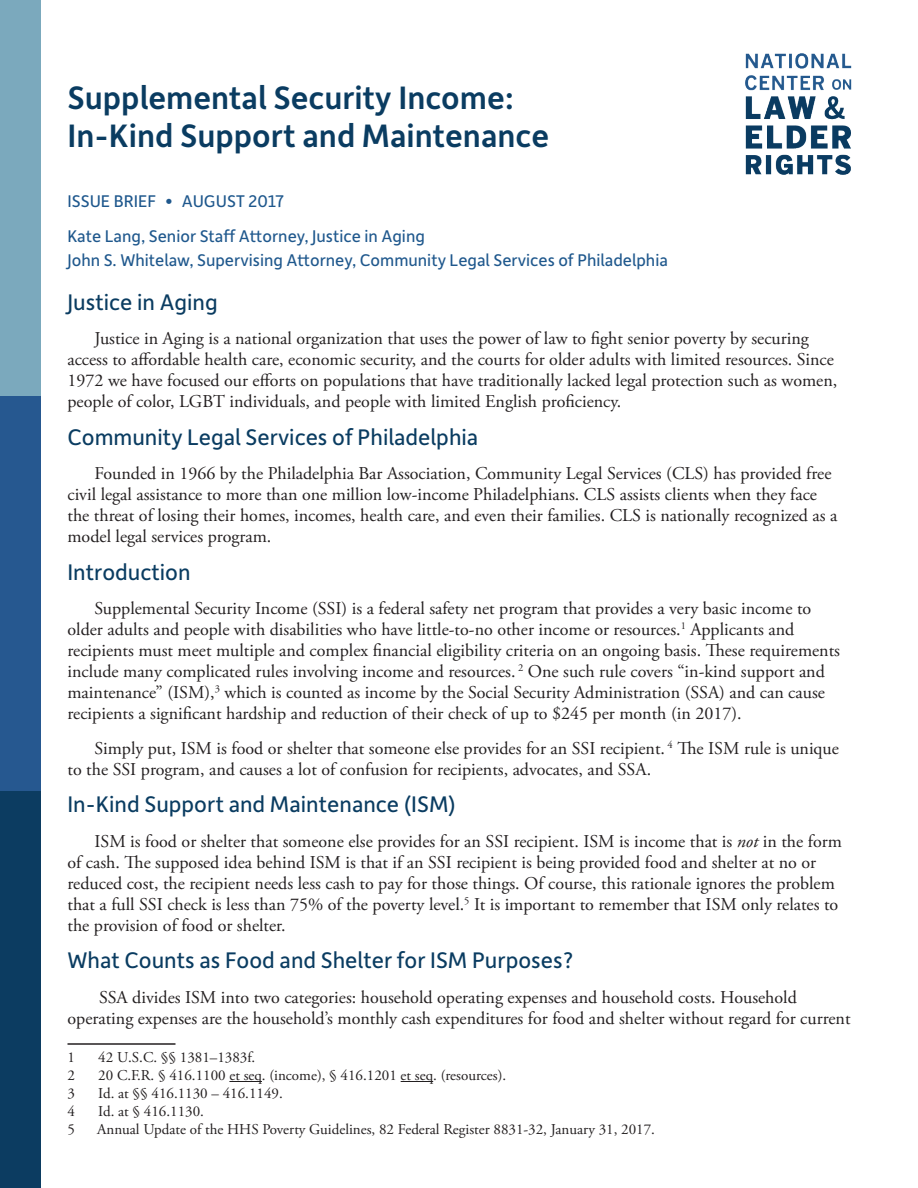
<style>
.page{position:relative;width:918px;height:1188px;background:#fff}
.page>*{position:absolute;margin:0;border:0;box-sizing:border-box;transform-origin:0 0}
.Title_Style{font:500 34.5px/37.5px "Depot New";color:#0a3c61}
.Section_Headers{font:24px "Depot New";color:#0a3c61}
.Body_Text{font:18px/21px "Adobe Garamond Pro";color:#231f20}
.Author_Names{font:18px/24px "Depot New";color:#1f588d}
.Endnotes{font:15px "Adobe Garamond Pro";color:#231f20}
.s1{font-style:italic}
</style>
<div class="page">
<img style="left:745px;top:53px;width:107px;height:122px">
<div style="left:0;top:0;width:40px;height:396px;background:#7ba9bd"></div>
<div style="left:0;top:396px;width:40px;height:396px;background:#265890"></div>
<div style="left:0;top:792px;width:40px;height:396px;background:#0c3c61"></div>
<hr style="left:68px;top:1043px;width:108px;height:2px;background:#231f20">
<hr style="left:229px;top:1081px;width:33px;height:1px;background:#231f20">
<hr style="left:401px;top:1081px;width:32px;height:1px;background:#231f20">
<p class="Title_Style" style="left:68px;top:78px;width:483px">Supplemental Security Income:<br>In-Kind Support and Maintenance</p>
<p class="Author_Names" style="left:68px;top:188px;width:218px">ISSUE BRIEF • AUGUST 2017</p>
<p class="Author_Names" style="left:67px;top:223px;width:602px">Kate Lang, Senior Staff Attorney, Justice in Aging<br>John S. Whitelaw, Supervising Attorney, Community Legal Services of Philadelphia</p>
<p class="Section_Headers" style="left:68px;top:286px;width:152px">Justice in Aging</p>
<p class="Body_Text" style="left:68px;top:329px;width:771px;text-indent:27px">Justice in Aging is a national organization that uses the power of law to fight senior poverty by securing access to affordable health care, economic security, and the courts for older adults with limited resources. Since 1972 we have focused our efforts on populations that have traditionally lacked legal protection such as women, people of color, LGBT individuals, and people with limited English proficiency.</p>
<p class="Section_Headers" style="left:68px;top:421px;width:412px">Community Legal Services of Philadelphia</p>
<p class="Body_Text" style="left:68px;top:464px;width:771px;text-indent:27px">Founded in 1966 by the Philadelphia Bar Association, Community Legal Services (CLS) has provided free civil legal assistance to more than one million low-income Philadelphians. CLS assists clients when they face the threat of losing their homes, incomes, health care, and even their families. CLS is nationally recognized as a model legal services program.</p>
<p class="Section_Headers" style="left:68px;top:556px;width:125px">Introduction</p>
<p class="Body_Text" style="left:67px;top:599px;width:774px;text-indent:27px">Supplemental Security Income (SSI) is a federal safety net program that provides a very basic income to older adults and people with disabilities who have little-to-no other income or resources.<sup>1</sup> Applicants and recipients must meet multiple and complex financial eligibility criteria on an ongoing basis. These requirements include many complicated rules involving income and resources. <sup>2</sup> One such rule covers “in-kind support and maintenance” (ISM),<sup>3</sup> which is counted as income by the Social Security Administration (SSA) and can cause recipients a significant hardship and reduction of their check of up to $245 per month (in 2017).</p>
<p class="Body_Text" style="left:67px;top:738px;width:773px;text-indent:27px">Simply put, ISM is food or shelter that someone else provides for an SSI recipient. <sup>4</sup> The ISM rule is unique to the SSI program, and causes a lot of confusion for recipients, advocates, and SSA.</p>
<p class="Section_Headers" style="left:68px;top:789px;width:390px">In-Kind Support and Maintenance (ISM)</p>
<p class="Body_Text" style="left:68px;top:831px;width:776px;text-indent:27px">ISM is food or shelter that someone else provides for an SSI recipient. ISM is income that is <span class="s1">not</span> in the form of cash. The supposed idea behind ISM is that if an SSI recipient is being provided food and shelter at no or reduced cost, the recipient needs less cash to pay for those things. Of course, this rationale ignores the problem that a full SSI check is less than 75% of the poverty level.<sup>5</sup> It is important to remember that ISM only relates to the provision of food or shelter.</p>
<p class="Section_Headers" style="left:68px;top:945px;width:507px">What Counts as Food and Shelter for ISM Purposes?</p>
<p class="Body_Text" style="left:68px;top:987px;width:785px;text-indent:32px">SSA divides ISM into two categories: household operating expenses and household costs. Household operating expenses are the household’s monthly cash expenditures for food and shelter without regard for current</p>
<p class="Endnotes" style="left:68px;top:1048px;width:9px">1</p>
<p class="Endnotes" style="left:98px;top:1048px;width:159px">42 U.S.C. §§ 1381–1383f.</p>
<p class="Endnotes" style="left:68px;top:1066px;width:9px">2</p>
<p class="Endnotes" style="left:98px;top:1066px;width:410px">20 C.F.R. § 416.1100 et seq. (income), § 416.1201 et seq. (resources).</p>
<p class="Endnotes" style="left:68px;top:1084px;width:9px">3</p>
<p class="Endnotes" style="left:98px;top:1084px;width:186px">Id. at §§ 416.1130 – 416.1149.</p>
<p class="Endnotes" style="left:68px;top:1102px;width:9px">4</p>
<p class="Endnotes" style="left:98px;top:1102px;width:107px">Id. at § 416.1130.</p>
<p class="Endnotes" style="left:68px;top:1120px;width:9px">5</p>
<p class="Endnotes" style="left:97px;top:1120px;width:559px">Annual Update of the HHS Poverty Guidelines, 82 Federal Register 8831-32, January 31, 2017.</p>
</div>
